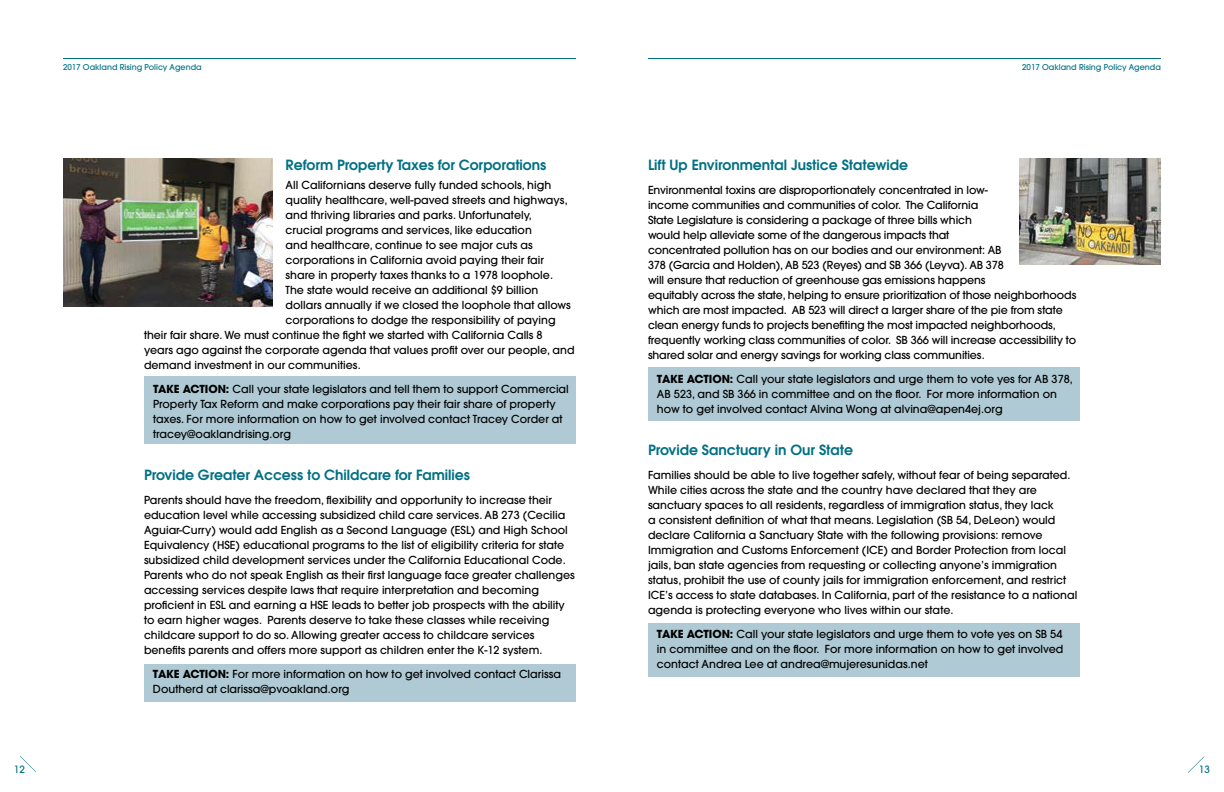
<style>
.page{position:relative;width:1224px;height:792px;background:#fff}
.page>*{position:absolute;margin:0;border:0;box-sizing:border-box;transform-origin:0 0}
.t1{font:600 14px "Avant Garde";color:#007083}
.t2{font:500 11px/15px "Avant Garde";color:#000}
.t3{font:500 10px "Avant Garde";color:#007083}
.t4{font:500 8px "Avant Garde";color:#007083}
.s1{font-weight:700}
</style>
<div class="page">
<div style="left:144px;top:376px;width:432px;height:68px;background:#afcad4"></div>
<div style="left:648px;top:368px;width:432px;height:53px;background:#afcad4"></div>
<div style="left:648px;top:623px;width:432px;height:54px;background:#afcad4"></div>
<div style="left:144px;top:664px;width:432px;height:37px;background:#afcad4"></div>
<svg style="left:1188px;top:757px;width:16px;height:16px"></svg>
<svg style="left:20px;top:756px;width:16px;height:16px"></svg>
<hr style="left:63px;top:58px;width:513px;height:1px;background:#007083">
<hr style="left:648px;top:58px;width:513px;height:1px;background:#007083">
<img style="left:63px;top:158px;width:209px;height:149px">
<img style="left:1020px;top:158px;width:141px;height:107px">
<p class="t4" style="left:63px;top:62px;width:140px">2017 Oakland Rising Policy Agenda</p>
<p class="t4" style="left:1022px;top:62px;width:140px">2017 Oakland Rising Policy Agenda</p>
<p class="t1" style="left:286px;top:155px;width:262px">Reform Property Taxes for Corporations</p>
<p class="t2" style="left:286px;top:178px;width:267px">All Californians deserve fully funded schools, high</p>
<p class="t2" style="left:286px;top:193px;width:284px">quality healthcare, well-paved streets and highways,</p>
<p class="t2" style="left:286px;top:208px;width:248px">and thriving libraries and parks. Unfortunately,</p>
<p class="t2" style="left:286px;top:223px;width:248px">crucial programs and services, like education</p>
<p class="t2" style="left:286px;top:238px;width:249px">and healthcare, continue to see major cuts as</p>
<p class="t2" style="left:286px;top:253px;width:260px">corporations in California avoid paying their fair</p>
<p class="t2" style="left:286px;top:268px;width:269px">share in property taxes thanks to a 1978 loophole.</p>
<p class="t2" style="left:286px;top:283px;width:254px">The state would receive an additional $9 billion</p>
<p class="t2" style="left:286px;top:298px;width:287px">dollars annually if we closed the loophole that allows</p>
<p class="t2" style="left:286px;top:313px;width:272px">corporations to dodge the responsibility of paying</p>
<p class="t2" style="left:144px;top:328px;width:400px">their fair share. We must continue the fight we started with California Calls 8</p>
<p class="t2" style="left:144px;top:343px;width:432px">years ago against the corporate agenda that values profit over our people, and</p>
<p class="t2" style="left:144px;top:358px;width:218px">demand investment in our communities.</p>
<p class="t2" style="left:153px;top:382px;width:417px"><span class="s1">TAKE ACTION:</span> Call your state legislators and tell them to support Commercial Property Tax Reform and make corporations pay their fair share of property taxes. For more information on how to get involved contact Tracey Corder at tracey@oaklandrising.org</p>
<p class="t1" style="left:144px;top:466px;width:328px">Provide Greater Access to Childcare for Families</p>
<p class="t2" style="left:144px;top:493px;width:432px">Parents should have the freedom, flexibility and opportunity to increase their education level while accessing subsidized child care services. AB 273 (Cecilia Aguiar-Curry) would add English as a Second Language (ESL) and High School Equivalency (HSE) educational programs to the list of eligibility criteria for state subsidized child development services under the California Educational Code.<br>Parents who do not speak English as their first language face greater challenges accessing services despite laws that require interpretation and becoming proficient in ESL and earning a HSE leads to better job prospects with the ability to earn higher wages. Parents deserve to take these classes while receiving childcare support to do so. Allowing greater access to childcare services benefits parents and offers more support as children enter the K-12 system.</p>
<p class="t2" style="left:153px;top:667px;width:410px"><span class="s1">TAKE ACTION:</span> For more information on how to get involved contact Clarissa<br>Doutherd at clarissa@pvoakland.org</p>
<p class="t1" style="left:648px;top:155px;width:262px">Lift Up Environmental Justice Statewide</p>
<p class="t2" style="left:648px;top:182px;width:430px">Environmental toxins are disproportionately concentrated in low-<br>income communities and communities of color. The California<br>State Legislature is considering a package of three bills which<br>would help alleviate some of the dangerous impacts that<br>concentrated pollution has on our bodies and our environment: AB<br>378 (Garcia and Holden), AB 523 (Reyes) and SB 366 (Leyva). AB 378<br>will ensure that reduction of greenhouse gas emissions happens<br>equitably across the state, helping to ensure prioritization of those neighborhoods which are most impacted. AB 523 will direct a larger share of the pie from state clean energy funds to projects benefiting the most impacted neighborhoods, frequently working class communities of color. SB 366 will increase accessibility to shared solar and energy savings for working class communities.</p>
<p class="t2" style="left:657px;top:371px;width:417px"><span class="s1">TAKE ACTION:</span> Call your state legislators and urge them to vote yes for AB 378,<br>AB 523, and SB 366 in committee and on the floor. For more information on how to get involved contact Alvina Wong at alvina@apen4ej.org</p>
<p class="t1" style="left:648px;top:440px;width:206px">Provide Sanctuary in Our State</p>
<p class="t2" style="left:648px;top:467px;width:431px">Families should be able to live together safely, without fear of being separated.<br>While cities across the state and the country have declared that they are sanctuary spaces to all residents, regardless of immigration status, they lack<br>a consistent definition of what that means. Legislation (SB 54, DeLeon) would declare California a Sanctuary State with the following provisions: remove Immigration and Customs Enforcement (ICE) and Border Protection from local jails, ban state agencies from requesting or collecting anyone’s immigration status, prohibit the use of county jails for immigration enforcement, and restrict ICE’s access to state databases. In California, part of the resistance to a national agenda is protecting everyone who lives within our state.</p>
<p class="t2" style="left:657px;top:626px;width:408px;text-align:justify"><span class="s1">TAKE ACTION:</span> Call your state legislators and urge them to vote yes on SB 54 in committee and on the floor. For more information on how to get involved contact Andrea Lee at andrea@mujeresunidas.net</p>
<p class="t3" style="left:14px;top:763px;width:13px">12</p>
<p class="t3" style="left:1199px;top:763px;width:13px">13</p>
</div>
